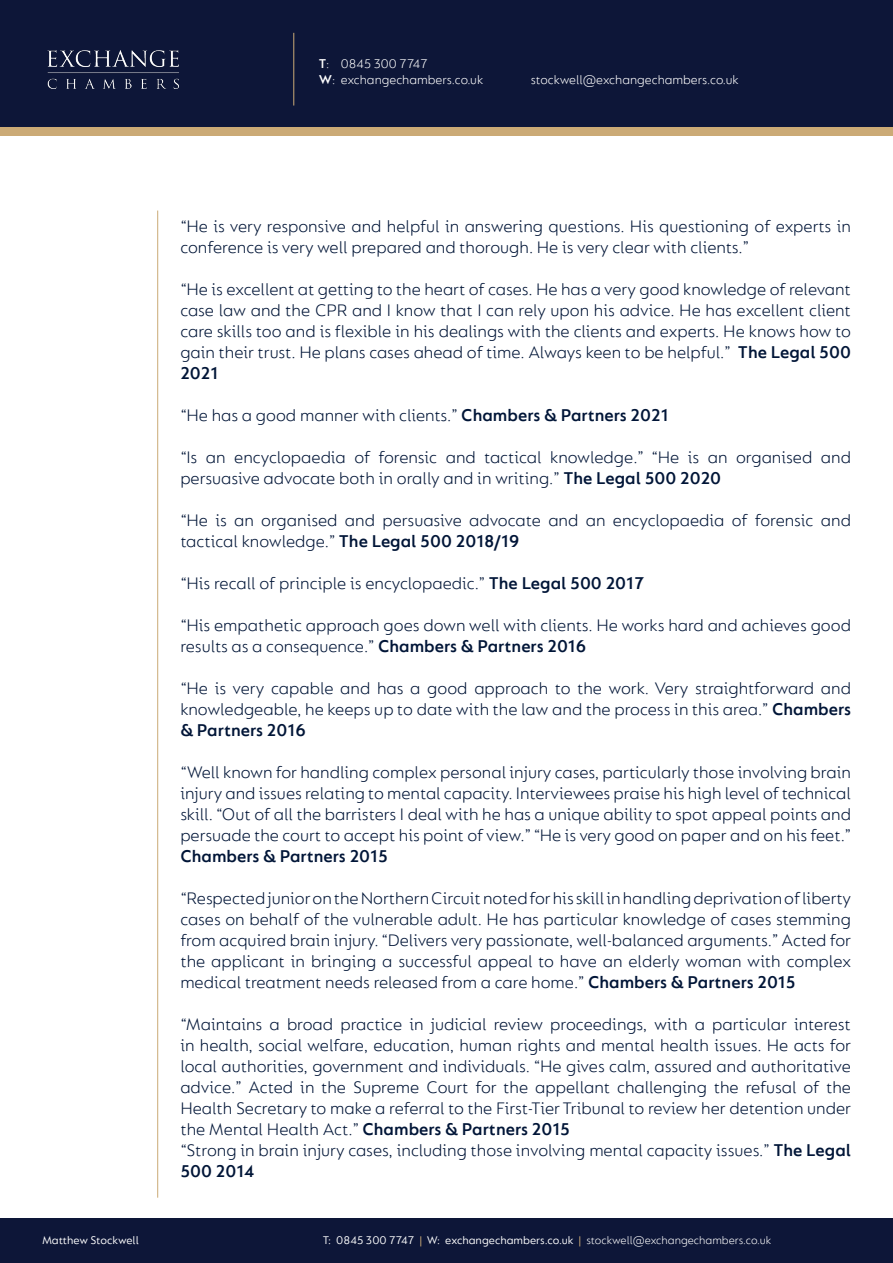
<style>
.page{position:relative;width:893px;height:1263px;background:#fff}
.page>*{position:absolute;margin:0;border:0;box-sizing:border-box;transform-origin:0 0}
.t1{font:300 18px/21px "FS Lucas";color:#001537}
.t2{font:300 13.5px/16.2px "FS Lucas";color:#fff}
.t3{font:12px "FS Lucas";color:#fff}
.s1{font-weight:600}
.s2{color:#cbaa76}
.s3{font-weight:300}
</style>
<div class="page">
<div style="left:0;top:64px;width:893px;height:72px;background:#cbaa76"></div>
<div style="left:0;top:0;width:893px;height:127px;background:#0d1638"></div>
<div style="left:0;top:1219px;width:893px;height:44px;background:#0d1638"></div>
<img style="left:47px;top:50px;width:132px;height:39px">
<hr style="left:293px;top:33px;width:1px;height:73px;background:#cbaa76">
<hr style="left:157px;top:211px;width:1px;height:987px;background:#cbaa76">
<p class="t2" style="left:319px;top:55px;width:166px"><span class="s1">T</span>: 0845 300 7747<br><span class="s1">W</span>: exchangechambers.co.uk</p>
<p class="t2" style="left:531px;top:71px;width:209px">stockwell@exchangechambers.co.uk</p>
<p class="t3" style="left:42px;top:1233px;width:98px">Matthew Stockwell</p>
<p class="t1" style="left:180px;top:215px;width:672px">“He is very responsive and helpful in answering questions. His questioning of experts in conference is very well prepared and thorough. He is very clear with clients.”</p>
<p class="t1" style="left:180px;top:278px;width:672px;text-align:justify">“He is excellent at getting to the heart of cases. He has a very good knowledge of relevant case law and the CPR and I know that I can rely upon his advice. He has excellent client care skills too and is flexible in his dealings with the clients and experts. He knows how to gain their trust. He plans cases ahead of time. Always keen to be helpful.” <span class="s1">The Legal 500<br>2021</span></p>
<p class="t1" style="left:180px;top:404px;width:490px">“He has a good manner with clients.” <span class="s1">Chambers &amp; Partners 2021</span></p>
<p class="t1" style="left:180px;top:446px;width:672px">“Is an encyclopaedia of forensic and tactical knowledge.” “He is an organised and persuasive advocate both in orally and in writing.” <span class="s1">The Legal 500 2020</span></p>
<p class="t1" style="left:180px;top:509px;width:672px">“He is an organised and persuasive advocate and an encyclopaedia of forensic and tactical knowledge.” <span class="s1">The Legal 500 2018/19</span></p>
<p class="t1" style="left:180px;top:572px;width:466px">“His recall of principle is encyclopaedic.” <span class="s1">The Legal 500 2017</span></p>
<p class="t1" style="left:180px;top:614px;width:672px">“His empathetic approach goes down well with clients. He works hard and achieves good results as a consequence.” <span class="s1">Chambers &amp; Partners 2016</span></p>
<p class="t1" style="left:180px;top:677px;width:672px;text-align:justify">“He is very capable and has a good approach to the work. Very straightforward and knowledgeable, he keeps up to date with the law and the process in this area.” <span class="s1">Chambers &amp; Partners 2016</span></p>
<p class="t1" style="left:180px;top:761px;width:673px;text-align:justify">“Well known for handling complex personal injury cases, particularly those involving brain injury and issues relating to mental capacity. Interviewees praise his high level of technical skill. “Out of all the barristers I deal with he has a unique ability to spot appeal points and persuade the court to accept his point of view.” “He is very good on paper and on his feet.” <span class="s1">Chambers &amp; Partners 2015</span></p>
<p class="t1" style="left:180px;top:887px;width:672px;text-align:justify">“Respected junior on the Northern Circuit noted for his skill in handling deprivation of liberty cases on behalf of the vulnerable adult. He has particular knowledge of cases stemming from acquired brain injury. “Delivers very passionate, well-balanced arguments.” Acted for the applicant in bringing a successful appeal to have an elderly woman with complex medical treatment needs released from a care home.” <span class="s1">Chambers &amp; Partners 2015</span></p>
<p class="t1" style="left:180px;top:1013px;width:672px;text-align:justify">“Maintains a broad practice in judicial review proceedings, with a particular interest in health, social welfare, education, human rights and mental health issues. He acts for local authorities, government and individuals. “He gives calm, assured and authoritative advice.” Acted in the Supreme Court for the appellant challenging the refusal of the Health Secretary to make a referral to the First-Tier Tribunal to review her detention under the Mental Health Act.” <span class="s1">Chambers &amp; Partners 2015</span></p>
<p class="t1" style="left:180px;top:1139px;width:672px">“Strong in brain injury cases, including those involving mental capacity issues.” <span class="s1">The Legal<br>500 2014</span></p>
<p class="t3" style="left:323px;top:1233px;width:450px">T: 0845 300 7747 <span class="s2">|</span> W: exchangechambers.co.uk <span class="s2">|</span> <span class="s3">stockwell@exchangechambers.co.uk</span></p>
</div>
